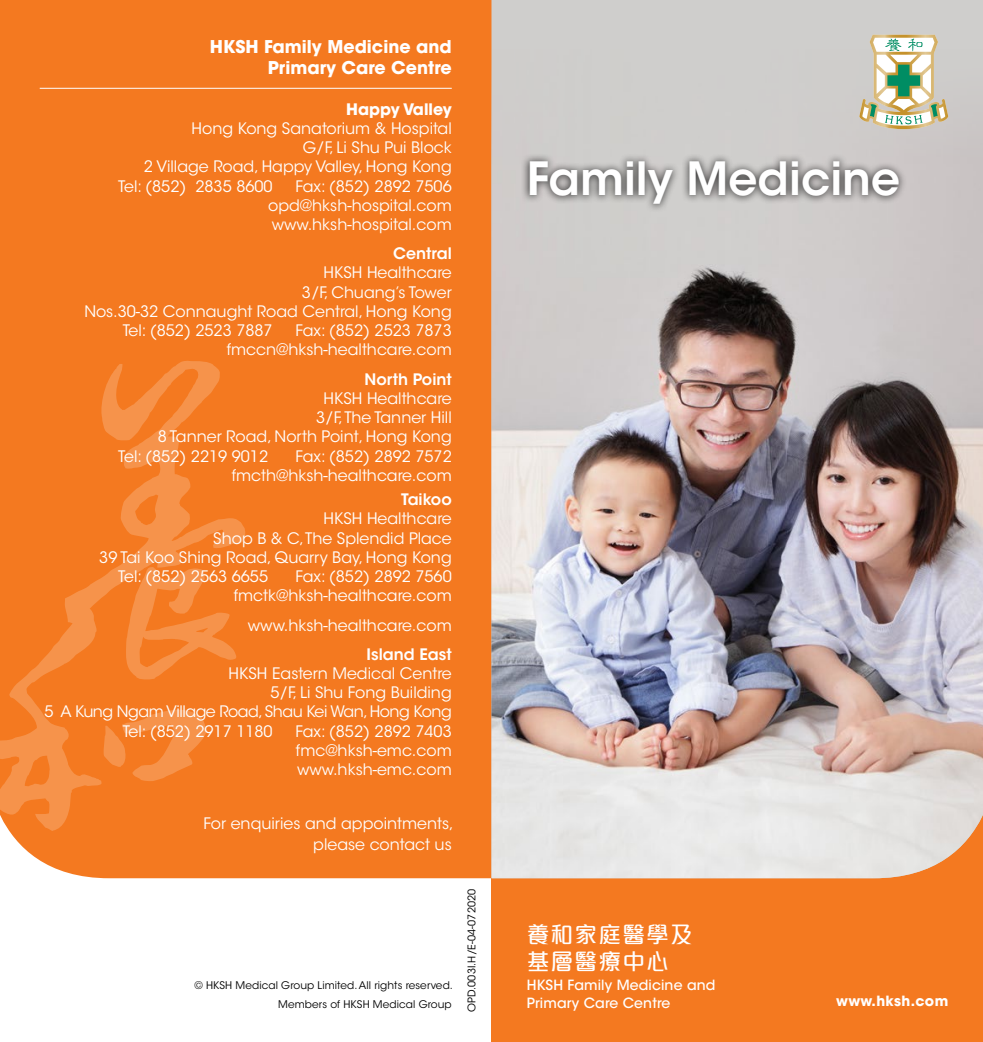
<style>
.page{position:relative;width:983px;height:1042px;background:#fff}
.page>*{position:absolute;margin:0;border:0;box-sizing:border-box;transform-origin:0 0}
.t1{font:600 45.5px "ITC Avant Garde Std";color:#fff}
.t2{font:500 22.75px/27.3px "M Elle HK";letter-spacing:.05em;color:#fff}
.t3{font:700 17.5px/21px "ITC Avant Garde Std";color:#fff;text-align:right}
.t4{font:15.75px/19.2px "ITC Avant Garde Std";color:#fff;text-align:right}
.t5{font:15.75px "ITC Avant Garde Std";letter-spacing:-.03em;color:#fff}
.t6{font:600 15.75px "ITC Avant Garde Std";color:#fff}
.t7{font:700 15.75px "ITC Avant Garde Std";color:#fff}
.t8{font:500 14px "ITC Avant Garde Std";letter-spacing:.01em;color:#fff}
.t9{font:700 14px "ITC Avant Garde Std";letter-spacing:.025em;color:#fff}
.t10{font:10.5px "ITC Avant Garde Std";letter-spacing:.01em;color:#000}
</style>
<div class="page">
<div style="left:0;top:0;width:491px;height:878px;background:#f47920"></div>
<svg style="left:0;top:360px;width:246px;height:472px;background:#f47f2a"></svg>
<hr style="left:40px;top:88px;width:411px;height:1px;background:#fff">
<div style="left:491px;top:0;width:491px;height:1042px;background:#f47920"></div>
<div style="left:491px;top:0;width:491px;height:50px;background:#cfcecc"></div>
<img style="left:491px;top:50px;width:491px;height:828px">
<div style="left:521px;top:153px;width:385px;height:60px;background:#000;opacity:.7"></div>
<svg style="left:859px;top:35px;width:88px;height:94px;background:#c9cdb2"></svg>
<p class="t3" style="left:210px;top:36px;width:243px">HKSH Family Medicine and<br>Primary Care Centre</p>
<p class="t7" style="left:346px;top:98px;width:107px">Happy Valley</p>
<p class="t4" style="left:191px;top:119px;width:261px">Hong Kong Sanatorium &amp; Hospital</p>
<p class="t4" style="left:302px;top:138px;width:150px">G/F, Li Shu Pui Block</p>
<p class="t4" style="left:144px;top:157px;width:309px">2 Village Road, Happy Valley, Hong Kong</p>
<p class="t4" style="left:118px;top:176px;width:156px">Tel: (852) 2835 8600</p>
<p class="t4" style="left:268px;top:176px;width:185px;text-align:justify;text-indent:27px">Fax: (852) 2892 7506 opd@hksh-hospital.com www.hksh-hospital.com</p>
<p class="t6" style="left:393px;top:243px;width:60px">Central</p>
<p class="t4" style="left:323px;top:263px;width:130px">HKSH Healthcare</p>
<p class="t4" style="left:302px;top:283px;width:151px">3/F, Chuang’s Tower</p>
<p class="t4" style="left:84px;top:302px;width:369px">Nos.30-32 Connaught Road Central, Hong Kong</p>
<p class="t4" style="left:123px;top:321px;width:151px">Tel: (852) 2523 7887</p>
<p class="t4" style="left:227px;top:321px;width:226px">Fax: (852) 2523 7873 fmccn@hksh-healthcare.com</p>
<p class="t6" style="left:364px;top:369px;width:89px">North Point</p>
<p class="t4" style="left:323px;top:389px;width:130px">HKSH Healthcare</p>
<p class="t4" style="left:316px;top:408px;width:137px">3/F, The Tanner Hill</p>
<p class="t4" style="left:158px;top:427px;width:295px">8 Tanner Road, North Point, Hong Kong</p>
<p class="t4" style="left:118px;top:446px;width:151px">Tel: (852) 2219 9012</p>
<p class="t4" style="left:232px;top:446px;width:221px">Fax: (852) 2892 7572 fmcth@hksh-healthcare.com</p>
<p class="t6" style="left:401px;top:489px;width:52px">Taikoo</p>
<p class="t4" style="left:323px;top:509px;width:130px">HKSH Healthcare</p>
<p class="t4" style="left:213px;top:528px;width:240px">Shop B &amp; C, The Splendid Place</p>
<p class="t4" style="left:99px;top:548px;width:354px">39 Tai Koo Shing Road, Quarry Bay, Hong Kong</p>
<p class="t4" style="left:118px;top:567px;width:151px">Tel: (852) 2563 6655</p>
<p class="t4" style="left:234px;top:567px;width:219px">Fax: (852) 2892 7560 fmctk@hksh-healthcare.com</p>
<p class="t4" style="left:248px;top:615px;width:205px">www.hksh-healthcare.com</p>
<p class="t6" style="left:366px;top:644px;width:87px">Island East</p>
<p class="t4" style="left:228px;top:664px;width:225px">HKSH Eastern Medical Centre</p>
<p class="t4" style="left:270px;top:683px;width:183px">5/F, Li Shu Fong Building</p>
<p class="t5" style="left:44px;top:702px;width:408px">5 A Kung Ngam Village Road, Shau Kei Wan, Hong Kong</p>
<p class="t4" style="left:123px;top:721px;width:151px">Tel: (852) 2917 1180</p>
<p class="t4" style="left:295px;top:721px;width:158px;text-align:justify">Fax: (852) 2892 7403 fmc@hksh-emc.com www.hksh-emc.com</p>
<p class="t4" style="left:203px;top:813px;width:251px;line-height:21px">For enquiries and appointments, please contact us</p>
<p class="t10" style="left:194px;top:979px;width:260px">© HKSH Medical Group Limited. All rights reserved.</p>
<p class="t10" style="left:278px;top:997px;width:175px">Members of HKSH Medical Group</p>
<p class="t10" style="left:465px;top:1012px;width:124px;rotate:-90deg">OPD.003I.H/E-04-072020</p>
<h1 class="t1" style="left:526px;top:149px;width:375px">Family Medicine</h1>
<h2 class="t2" style="left:526px;top:920px;width:168px">養和家庭醫學及基層醫療中心</h2>
<p class="t8" style="left:526px;top:976px;width:190px">HKSH Family Medicine and</p>
<p class="t8" style="left:526px;top:994px;width:145px">Primary Care Centre</p>
<p class="t9" style="left:835px;top:992px;width:114px">www.hksh.com</p>
</div>
